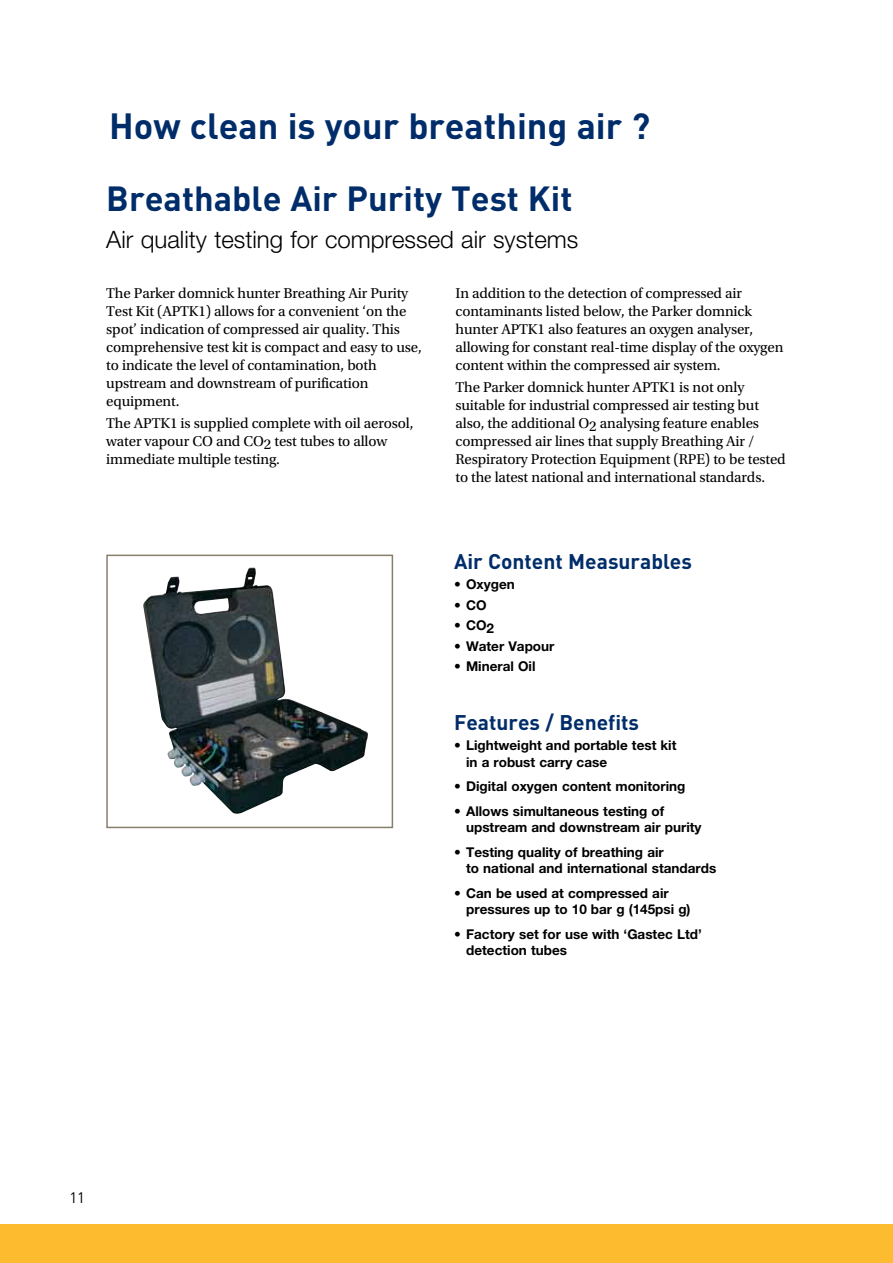
<style>
.page{position:relative;width:893px;height:1263px;background:#fff}
.page>*{position:absolute;margin:0;border:0;box-sizing:border-box;transform-origin:0 0}
.t1{font:700 36px "DIN";color:#002d6a}
.t2{font:700 34.5px "DIN";color:#002d6a}
.t3{font:300 24px "Helvetica Neue LT Std";color:#000}
.t4{font:700 21px "DIN";color:#002d6a}
.t5{font:15px/18px "Utopia Std";letter-spacing:-.01em;color:#000}
.t6{font:15px "DIN";color:#000}
.t7{font:700 13.5px/16.2px "Helvetica Neue LT Std";color:#000}
</style>
<div class="page">
<img style="left:143px;top:567px;width:140px;height:247px">
<div style="left:106px;top:555px;width:287px;height:273px;border:2px solid #887e6e"></div>
<div style="left:0;top:1225px;width:893px;height:38px;background:#fdbb30"></div>
<h1 class="t1" style="left:109px;top:103px;width:542px">How clean is your breathing air ?</h1>
<h2 class="t2" style="left:106px;top:176px;width:468px">Breathable Air Purity Test Kit</h2>
<h3 class="t3" style="left:106px;top:225px;width:474px">Air quality testing for compressed air systems</h3>
<p class="t5" style="left:106px;top:284px;width:317px">The Parker domnick hunter Breathing Air Purity Test Kit (APTK1) allows for a convenient ‘on the spot’ indication of compressed air quality. This comprehensive test kit is compact and easy to use, to indicate the level of contamination, both upstream and downstream of purification equipment.</p>
<p class="t5" style="left:106px;top:414px;width:309px">The APTK1 is supplied complete with oil aerosol, water vapour CO and CO2 test tubes to allow immediate multiple testing.</p>
<p class="t5" style="left:455px;top:284px;width:329px">In addition to the detection of compressed air contaminants listed below, the Parker domnick hunter APTK1 also features an oxygen analyser, allowing for constant real-time display of the oxygen content within the compressed air system.</p>
<p class="t5" style="left:455px;top:378px;width:332px">The Parker domnick hunter APTK1 is not only suitable for industrial compressed air testing but also, the additional O2 analysing feature enables compressed air lines that supply Breathing Air / Respiratory Protection Equipment (RPE) to be tested to the latest national and international standards.</p>
<h3 class="t4" style="left:454px;top:547px;width:239px">Air Content Measurables</h3>
<p class="t7" style="left:454px;top:576px;width:62px">• Oxygen</p>
<p class="t7" style="left:454px;top:596px;width:34px">• CO</p>
<p class="t7" style="left:454px;top:617px;width:42px">• CO2</p>
<p class="t7" style="left:454px;top:637px;width:102px">• Water Vapour</p>
<p class="t7" style="left:454px;top:658px;width:83px">• Mineral Oil</p>
<h3 class="t4" style="left:454px;top:708px;width:187px">Features / Benefits</h3>
<p class="t7" style="left:466px;top:737px;width:212px;text-indent:-12px">• Lightweight and portable test kit in a robust carry case</p>
<p class="t7" style="left:454px;top:778px;width:233px">• Digital oxygen content monitoring</p>
<p class="t7" style="left:466px;top:803px;width:237px;text-indent:-12px">• Allows simultaneous testing of upstream and downstream air purity</p>
<p class="t7" style="left:466px;top:844px;width:252px;text-indent:-12px">• Testing quality of breathing air<br>to national and international standards</p>
<p class="t7" style="left:466px;top:884px;width:226px;text-indent:-12px">• Can be used at compressed air pressures up to 10 bar g (145psi g)</p>
<p class="t7" style="left:466px;top:925px;width:237px;text-indent:-12px">• Factory set for use with ‘Gastec Ltd’ detection tubes</p>
<p class="t6" style="left:69px;top:1188px;width:17px">11</p>
</div>
